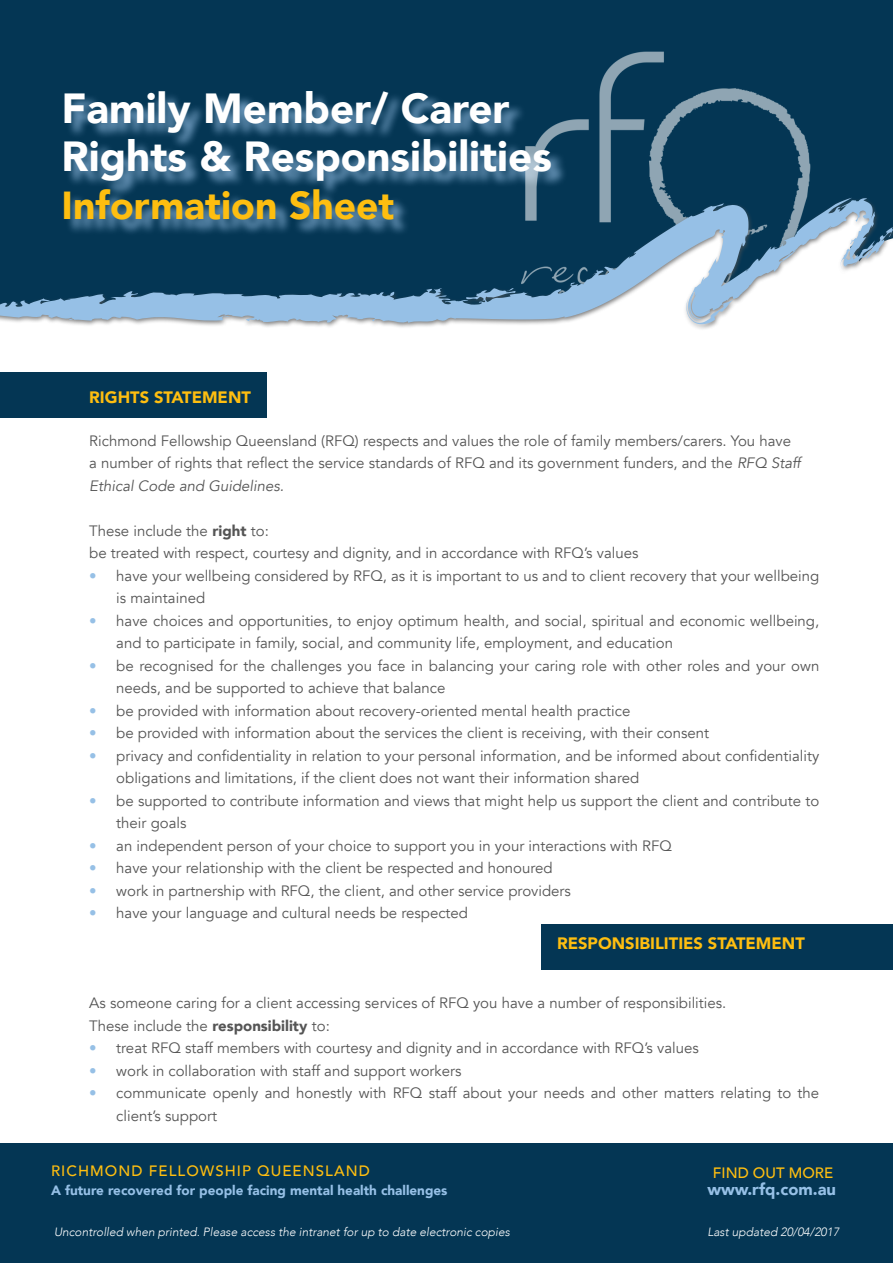
<style>
.page{position:relative;width:893px;height:1263px;background:#fff}
.page>*{position:absolute;margin:0;border:0;box-sizing:border-box;transform-origin:0 0}
.t1{font:900 42px/48px "Avenir";color:#fff}
.t2{font:900 39px "Avenir";color:#febe10}
.t3{font:900 16.5px "Avenir";color:#febe10}
.t4{font:900 16.5px "Avenir";color:#96c0e6}
.t5{font:15px/22.5px "Avenir";color:#555}
.t6{font:500 15px "Avenir";letter-spacing:.07em;color:#febe10}
.t7{font:500 15px "Avenir";color:#febe10}
.t8{font:900 13.5px "Avenir";color:#96c0e6}
.t9{font:italic 300 12px "Avenir";color:#fff}
.s1{font-style:italic}
.s2{font-weight:900}
.s3{color:#96c0e6}
</style>
<div class="page">
<div style="left:0;top:372px;width:266px;height:45px;background:#043654"></div>
<div style="left:0;top:0;width:893px;height:196px;background:#043654"></div>
<div style="left:65px;top:92px;width:503px;height:145px;background:#96c0e6;opacity:.75"></div>
<img style="left:521px;top:52px;width:364px;height:144px">
<div style="left:717px;top:175px;width:176px;height:21px;background:#043654"></div>
<div style="left:0;top:196px;width:893px;height:135px;background:#555;opacity:.75"></div>
<svg style="left:0;top:198px;width:893px;height:126px;background:#537a94"></svg>
<div style="left:0;top:1144px;width:893px;height:119px;background:#043654"></div>
<div style="left:541px;top:924px;width:352px;height:45px;background:#043654"></div>
<p class="t1" style="left:62px;top:83px;width:492px">Family Member/ Carer<br>Rights &amp; Responsibilities</p>
<p class="t2" style="left:62px;top:172px;width:334px">Information Sheet</p>
<p class="t3" style="left:89px;top:384px;width:163px">RIGHTS STATEMENT</p>
<p class="t5" style="left:89px;top:430px;width:713px">Richmond Fellowship Queensland (RFQ) respects and values the role of family members/carers. You have a number of rights that reflect the service standards of RFQ and its government funders, and the <span class="s1">RFQ Staff<br>Ethical Code and Guidelines.</span></p>
<p class="t5" style="left:89px;top:520px;width:551px">These include the <span class="s2">right</span> to:<br>be treated with respect, courtesy and dignity, and in accordance with RFQ’s values</p>
<p class="t5" style="left:116px;top:565px;width:704px;text-indent:-27px"><span class="s3">•</span> have your wellbeing considered by RFQ, as it is important to us and to client recovery that your wellbeing is maintained</p>
<p class="t5" style="left:116px;top:610px;width:704px;text-indent:-27px"><span class="s3">•</span> have choices and opportunities, to enjoy optimum health, and social, spiritual and economic wellbeing, and to participate in family, social, and community life, employment, and education</p>
<p class="t5" style="left:116px;top:655px;width:705px;text-indent:-27px"><span class="s3">•</span> be recognised for the challenges you face in balancing your caring role with other roles and your own needs, and be supported to achieve that balance</p>
<p class="t5" style="left:89px;top:700px;width:543px"><span class="s3">•</span> be provided with information about recovery-oriented mental health practice</p>
<p class="t5" style="left:89px;top:722px;width:621px"><span class="s3">•</span> be provided with information about the services the client is receiving, with their consent</p>
<p class="t5" style="left:116px;top:745px;width:704px;text-indent:-27px"><span class="s3">•</span> privacy and confidentiality in relation to your personal information, and be informed about confidentiality obligations and limitations, if the client does not want their information shared</p>
<p class="t5" style="left:116px;top:790px;width:704px;text-indent:-27px"><span class="s3">•</span> be supported to contribute information and views that might help us support the client and contribute to their goals</p>
<p class="t5" style="left:89px;top:835px;width:584px"><span class="s3">•</span> an independent person of your choice to support you in your interactions with RFQ</p>
<p class="t5" style="left:89px;top:857px;width:465px"><span class="s3">•</span> have your relationship with the client be respected and honoured</p>
<p class="t5" style="left:89px;top:880px;width:483px"><span class="s3">•</span> work in partnership with RFQ, the client, and other service providers</p>
<p class="t5" style="left:89px;top:902px;width:380px"><span class="s3">•</span> have your language and cultural needs be respected</p>
<p class="t3" style="left:557px;top:929px;width:249px">RESPONSIBILITIES STATEMENT</p>
<p class="t5" style="left:89px;top:992px;width:639px">As someone caring for a client accessing services of RFQ you have a number of responsibilities.<br>These include the <span class="s2">responsibility</span> to:</p>
<p class="t5" style="left:89px;top:1037px;width:611px"><span class="s3">•</span> treat RFQ staff members with courtesy and dignity and in accordance with RFQ’s values</p>
<p class="t5" style="left:89px;top:1060px;width:374px"><span class="s3">•</span> work in collaboration with staff and support workers</p>
<p class="t5" style="left:116px;top:1082px;width:704px;text-indent:-27px"><span class="s3">•</span> communicate openly and honestly with RFQ staff about your needs and other matters relating to the client’s support</p>
<p class="t6" style="left:51px;top:1158px;width:320px">RICHMOND FELLOWSHIP QUEENSLAND</p>
<p class="t8" style="left:51px;top:1179px;width:398px">A future recovered for people facing mental health challenges</p>
<p class="t4" style="left:707px;top:1175px;width:130px">www.rfq.com.au</p>
<p class="t7" style="left:713px;top:1160px;width:122px">FIND OUT MORE</p>
<p class="t9" style="left:54px;top:1224px;width:457px">Uncontrolled when printed. Please access the intranet for up to date electronic copies</p>
<p class="t9" style="left:707px;top:1224px;width:133px">Last updated 20/04/2017</p>
</div>
